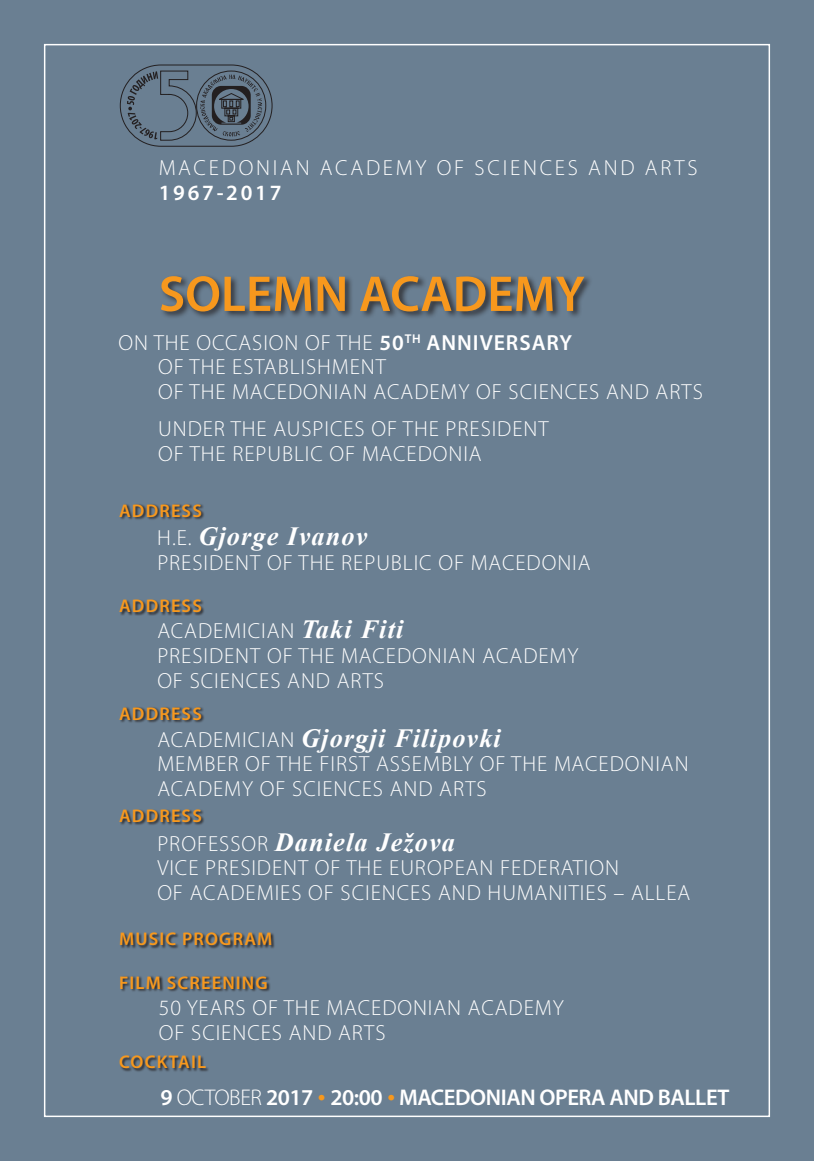
<style>
.page{position:relative;width:814px;height:1161px;background:#6a7f92}
.page>*{position:absolute;margin:0;border:0;box-sizing:border-box;transform-origin:0 0}
.t1{font:600 50.75px "Myriad Pro";color:#f7981d}
.t2{font:italic 700 26.25px "Times New Roman";letter-spacing:.045em;color:#fff}
.t3{font:600 22.75px "Myriad Pro";letter-spacing:-.02em;color:#fff}
.t4{font:300 21.88px/24.5px "Myriad Pro";letter-spacing:.045em;color:#fff}
.t5{font:300 21.88px "Myriad Pro";letter-spacing:.125em;color:#fff}
.t6{font:600 21.88px "Myriad Pro";letter-spacing:.125em;color:#fff}
.t7{font:600 18.38px "Myriad Pro";letter-spacing:.065em;color:#f7981d}
.s1{font-weight:600}
.s2{font-family:"Myriad Pro";font-weight:300;font-style:normal;font-size:21.88px}
.s3{font-family:"Times New Roman";font-weight:700;font-style:italic;font-size:26.25px}
.s4{font-weight:300}
.s5{font-family:"Effra";font-weight:400;color:#f7981d}
</style>
<div class="page">
<div style="left:120px;top:503px;width:86px;height:17px;background:#231f20;opacity:.9"></div>
<div style="left:120px;top:599px;width:86px;height:17px;background:#231f20;opacity:.9"></div>
<div style="left:120px;top:706px;width:86px;height:17px;background:#231f20;opacity:.9"></div>
<div style="left:120px;top:809px;width:86px;height:17px;background:#231f20;opacity:.9"></div>
<div style="left:121px;top:932px;width:155px;height:17px;background:#231f20;opacity:.9"></div>
<div style="left:120px;top:1055px;width:90px;height:17px;background:#231f20;opacity:.9"></div>
<div style="left:121px;top:975px;width:150px;height:18px;background:#231f20;opacity:.9"></div>
<div style="left:160px;top:274px;width:433px;height:45px;background:#231f20;opacity:.75"></div>
<div style="left:120px;top:65px;width:152px;height:82px;border:1px solid #231f20;border-radius:41px"></div>
<svg style="left:127px;top:70px;width:135px;height:71px"></svg>
<p class="t5" style="left:159px;top:155px;width:540px">MACEDONIAN ACADEMY OF SCIENCES AND ARTS</p>
<p class="t6" style="left:159px;top:178px;width:124px">1967-2017</p>
<h1 class="t1" style="left:159px;top:262px;width:427px">SOLEMN ACADEMY</h1>
<p class="t4" style="left:158px;top:330px;width:546px;text-indent:-40px">ON THE OCCASION OF THE <span class="s1">50</span><sup>TH</sup> <span class="s1">ANNIVERSARY<br></span>OF THE ESTABLISHMENT<br>OF THE MACEDONIAN ACADEMY OF SCIENCES AND ARTS</p>
<p class="t4" style="left:158px;top:416px;width:392px">UNDER THE AUSPICES OF THE PRESIDENT<br>OF THE REPUBLIC OF MACEDONIA</p>
<p class="t7" style="left:119px;top:499px;width:26px">ADDRESS</p>
<p class="t2" style="left:157px;top:518px;width:211px"><span class="s2">H.E.</span> Gjorge Ivanov</p>
<p class="t4" style="left:157px;top:550px;width:435px">PRESIDENT OF THE REPUBLIC OF MACEDONIA</p>
<p class="t7" style="left:119px;top:594px;width:26px">ADDRESS</p>
<p class="t4" style="left:157px;top:619px;width:422px">ACADEMICIAN <span class="s3">Taki Fiti<br></span>PRESIDENT OF THE MACEDONIAN ACADEMY<br>OF SCIENCES AND ARTS</p>
<p class="t7" style="left:119px;top:702px;width:26px">ADDRESS</p>
<p class="t2" style="left:157px;top:719px;width:345px"><span class="s2">ACADEMICIAN</span> Gjorgji Filipovki</p>
<p class="t4" style="left:157px;top:751px;width:533px">MEMBER OF THE FIRST ASSEMBLY OF THE MACEDONIAN<br>ACADEMY OF SCIENCES AND ARTS</p>
<p class="t2" style="left:157px;top:823px;width:299px"><span class="s2">PROFESSOR</span> Daniela Ježova</p>
<p class="t4" style="left:157px;top:855px;width:534px">VICE PRESIDENT OF THE EUROPEAN FEDERATION<br>OF ACADEMIES OF SCIENCES AND HUMANITIES – ALLEA</p>
<p class="t7" style="left:119px;top:804px;width:26px">ADDRESS</p>
<p class="t7" style="left:119px;top:927px;width:40px">MUSIC</p>
<p class="t7" style="left:182px;top:927px;width:13px">PRO</p>
<p class="t7" style="left:219px;top:927px;width:27px">GRAM</p>
<p class="t7" style="left:119px;top:971px;width:71px">FILM SCREENIN</p>
<p class="t7" style="left:255px;top:971px;width:14px">G</p>
<p class="t4" style="left:159px;top:995px;width:406px">50 YEARS OF THE MACEDONIAN ACADEMY<br>OF SCIENCES AND ARTS</p>
<p class="t7" style="left:119px;top:1050px;width:24px">COCKTAI</p>
<p class="t7" style="left:197px;top:1050px;width:11px">L</p>
<p class="t3" style="left:160px;top:1083px;width:570px">9 <span class="s4">OCTOBER</span> 2017 <span class="s5">•</span> 20:00 <span class="s5">•</span> MACEDONIAN OPERA AND BALLET</p>
</div>
